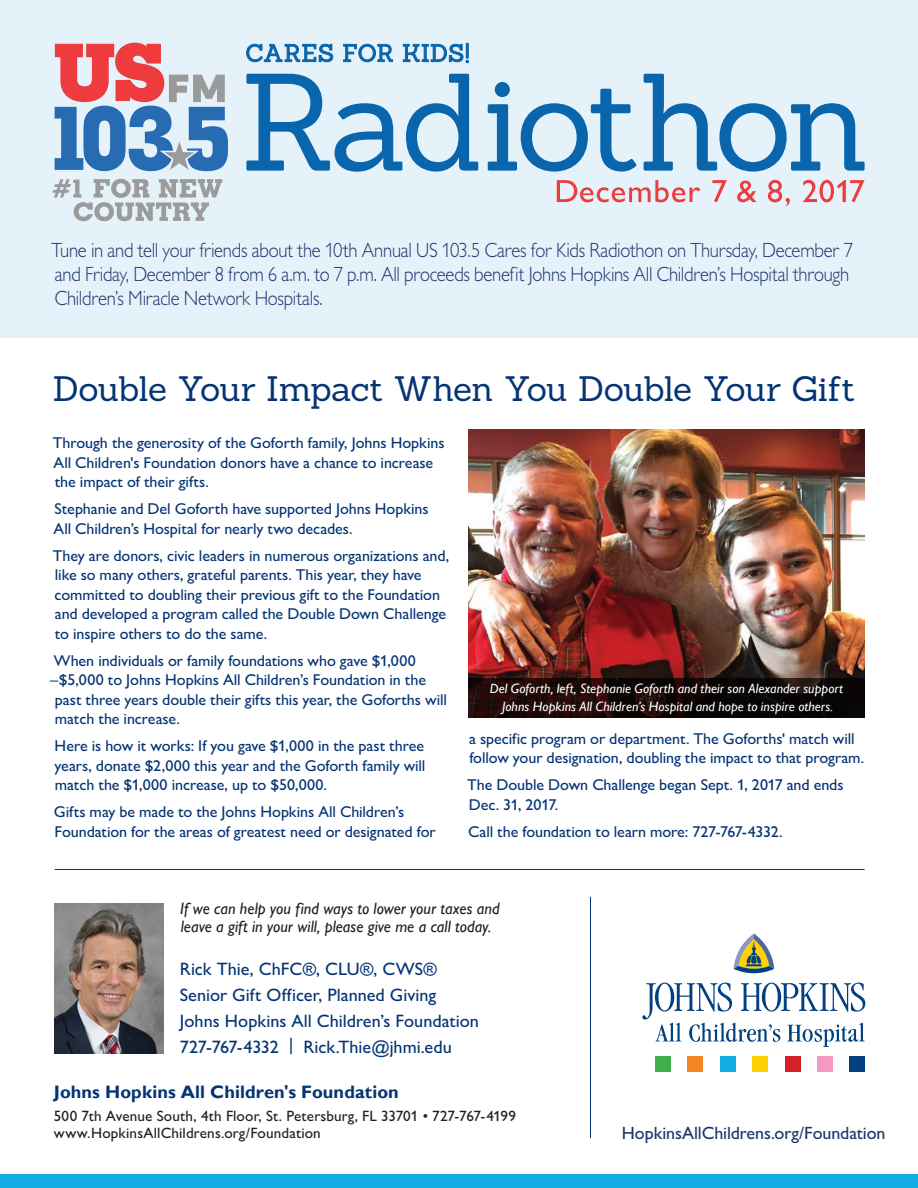
<style>
.page{position:relative;width:918px;height:1188px;background:#fff}
.page>*{position:absolute;margin:0;border:0;box-sizing:border-box;transform-origin:0 0}
.t1{font:34.5px "Sanchez";letter-spacing:-.025em;color:#053474}
.t2{font:300 20.7px/24px "Gill Sans MT Std";letter-spacing:-.015em;color:#1c366c;scale:.91 1}
.t3{font:500 18px/25.8px "Gill Sans MT Std";letter-spacing:.005em;color:#053474}
.t4{font:700 18px "Gill Sans";letter-spacing:.005em;color:#053474}
.t5{font:500 17.85px "Gill Sans MT Std";letter-spacing:-.005em;color:#1d366c}
.t6{font:italic 16.5px/18.1px "Gill Sans";letter-spacing:.005em;color:#231f20}
.t7{font:500 15.75px/19.5px "Gill Sans MT Std";letter-spacing:-.005em;color:#053474}
.t8{font:500 15px/17px "Gill Sans MT Std";letter-spacing:.01em;color:#231f20}
.t9{font:italic 13.5px/18px "Gill Sans";color:#fff;text-align:center}
</style>
<div class="page">
<div style="left:0;top:1174px;width:918px;height:14px;background:#13ace3"></div>
<img style="left:468px;top:429px;width:397px;height:249px">
<img style="left:55px;top:903px;width:108px;height:151px">
<div style="left:720px;top:1057px;width:15px;height:15px;background:#13ace3"></div>
<div style="left:753px;top:1057px;width:15px;height:15px;background:#fed006"></div>
<div style="left:785px;top:1057px;width:15px;height:15px;background:#d52027"></div>
<div style="left:655px;top:1057px;width:15px;height:15px;background:#40ae49"></div>
<div style="left:688px;top:1057px;width:15px;height:15px;background:#f58520"></div>
<div style="left:817px;top:1057px;width:15px;height:15px;background:#f499c2"></div>
<div style="left:850px;top:1057px;width:15px;height:15px;background:#014181"></div>
<svg style="left:642px;top:983px;width:223px;height:64px"></svg>
<svg style="left:734px;top:934px;width:40px;height:40px"></svg>
<hr style="left:590px;top:897px;width:1px;height:241px;background:#053474">
<svg style="left:468px;top:678px;width:397px;height:39px;background:#150807"></svg>
<hr style="left:55px;top:869px;width:810px;height:1px;background:#053474">
<div style="left:0;top:0;width:918px;height:338px;background:#e6f2fa"></div>
<svg style="left:246px;top:43px;width:223px;height:21px"></svg>
<svg style="left:246px;top:74px;width:232px;height:98px"></svg>
<svg style="left:488px;top:82px;width:149px;height:90px"></svg>
<svg style="left:644px;top:74px;width:221px;height:98px"></svg>
<svg style="left:557px;top:180px;width:308px;height:26px"></svg>
<svg style="left:55px;top:43px;width:173px;height:128px"></svg>
<svg style="left:52px;top:179px;width:170px;height:42px"></svg>
<p class="t2" style="left:51px;top:237px;width:883px">Tune in and tell your friends about the 10th Annual US 103.5 Cares for Kids Radiothon on Thursday, December 7 and Friday, December 8 from 6 a.m. to 7 p.m. All proceeds benefit Johns Hopkins All Children’s Hospital through<br>Children’s Miracle Network Hospitals.</p>
<h1 class="t1" style="left:53px;top:366px;width:804px">Double Your Impact When You Double Your Gift</h1>
<p class="t7" style="left:53px;top:433px;width:393px">Through the generosity of the Goforth family, Johns Hopkins<br>All Children's Foundation donors have a chance to increase the impact of their gifts.</p>
<p class="t7" style="left:54px;top:499px;width:377px">Stephanie and Del Goforth have supported Johns Hopkins<br>All Children’s Hospital for nearly two decades.</p>
<p class="t7" style="left:53px;top:546px;width:398px">They are donors, civic leaders in numerous organizations and, like so many others, grateful parents. This year, they have committed to doubling their previous gift to the Foundation and developed a program called the Double Down Challenge to inspire others to do the same.</p>
<p class="t7" style="left:54px;top:651px;width:363px">When individuals or family foundations who gave $1,000</p>
<p class="t7" style="left:50px;top:670px;width:377px">–$5,000 to Johns Hopkins All Children’s Foundation in the</p>
<p class="t7" style="left:55px;top:690px;width:394px">past three years double their gifts this year, the Goforths will</p>
<p class="t7" style="left:55px;top:709px;width:127px">match the increase.</p>
<p class="t7" style="left:55px;top:736px;width:372px;text-align:justify">Here is how it works: If you gave $1,000 in the past three years, donate $2,000 this year and the Goforth family will match the $1,000 increase, up to $50,000.</p>
<p class="t7" style="left:54px;top:802px;width:383px">Gifts may be made to the Johns Hopkins All Children’s<br>Foundation for the areas of greatest need or designated for</p>
<p class="t9" style="left:490px;top:680px;width:355px">Del Goforth, left, Stephanie Goforth and their son Alexander support<br>Johns Hopkins All Children’s Hospital and hope to inspire others.</p>
<p class="t7" style="left:469px;top:729px;width:396px">a specific program or department. The Goforths' match will follow your designation, doubling the impact to that program.</p>
<p class="t7" style="left:467px;top:775px;width:378px">The Double Down Challenge began Sept. 1, 2017 and ends<br>Dec. 31, 2017.</p>
<p class="t7" style="left:468px;top:822px;width:316px">Call the foundation to learn more: 727-767-4332.</p>
<p class="t6" style="left:180px;top:900px;width:321px">If we can help you find ways to lower your taxes and leave a gift in your will, please give me a call today.</p>
<p class="t3" style="left:180px;top:956px;width:301px">Rick Thie, ChFC®, CLU®, CWS® Senior Gift Officer, Planned Giving Johns Hopkins All Children’s Foundation 727-767-4332 | Rick.Thie@jhmi.edu</p>
<p class="t4" style="left:54px;top:1081px;width:347px">Johns Hopkins All Children's Foundation</p>
<p class="t8" style="left:54px;top:1107px;width:464px">500 7th Avenue South, 4th Floor, St. Petersburg, FL 33701 • 727-767-4199 www.HopkinsAllChildrens.org/Foundation</p>
<p class="t5" style="left:622px;top:1122px;width:265px">HopkinsAllChildrens.org/Foundation</p>
</div>
